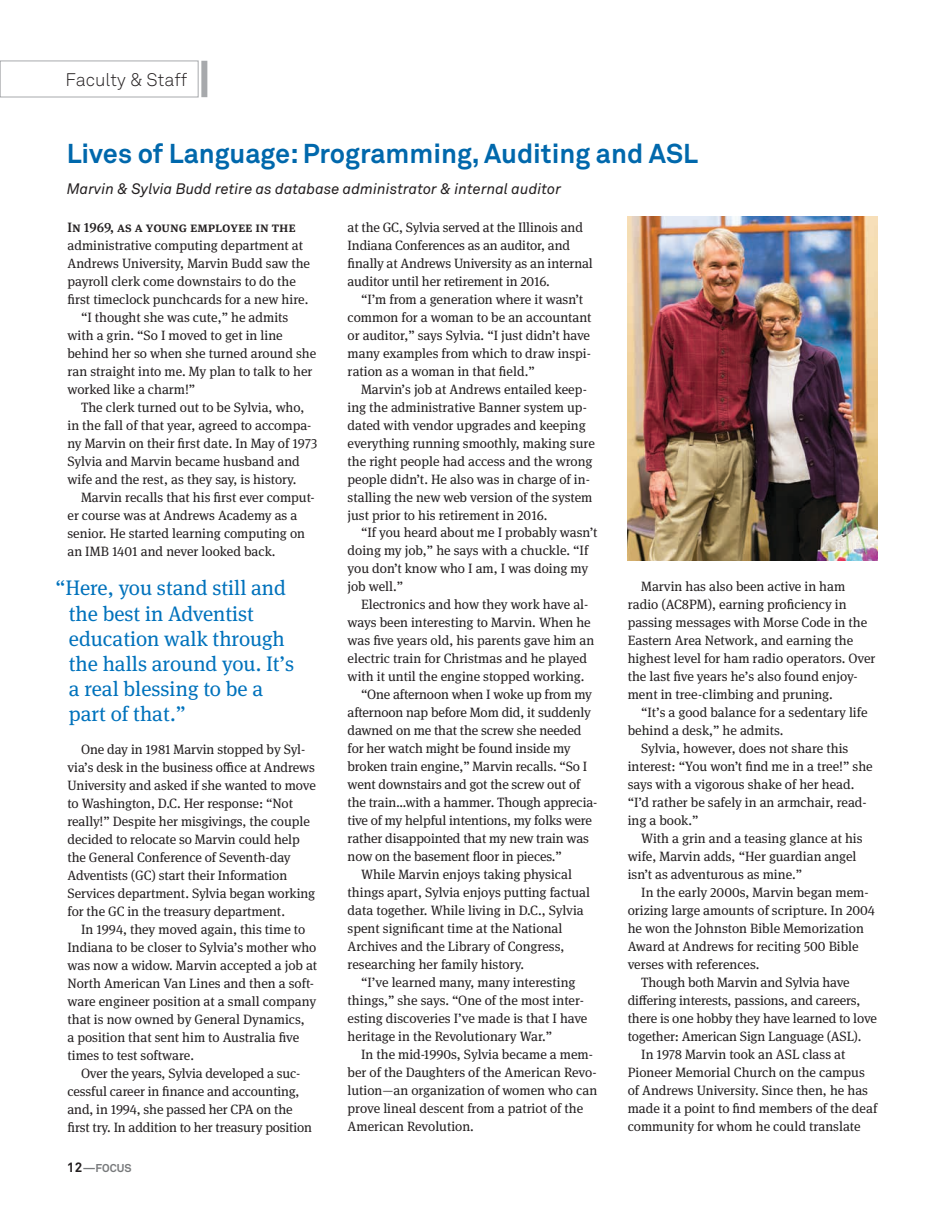
<style>
.page{position:relative;width:945px;height:1215px;background:#fff}
.page>*{position:absolute;margin:0;border:0;box-sizing:border-box;transform-origin:0 0}
.t1{font:700 27px "Akkurat Pro";color:#0068ac}
.t2{font:21px/25.2px "Meta Serif Pro";color:#0072bc}
.t3{font:18px "Akkurat Light Pro";color:#231f20}
.t4{font:italic 15px "Akkurat Pro";color:#231f20}
.t5{font:13.5px/18px "Meta Serif Pro";letter-spacing:-.005em;color:#231f20}
.t6{font:500 13.5px "Meta Serif Pro";color:#231f20}
.t7{font:700 11.25px "Akkurat Pro";color:#77797b}
.s1{font-size:13.5px;color:#231f20}
</style>
<div class="page">
<img style="left:628px;top:216px;width:250px;height:344px">
<div style="left:0;top:61px;width:198px;height:36px;border:1px solid #a7a9ac"></div>
<div style="left:201px;top:61px;width:6px;height:36px;background:#a7a9ac"></div>
<h3 class="t3" style="left:65px;top:69px;width:123px">Faculty &amp; Staff</h3>
<h1 class="t1" style="left:67px;top:137px;width:633px">Lives of Language: Programming, Auditing and ASL</h1>
<p class="t4" style="left:67px;top:180px;width:496px">Marvin &amp; Sylvia Budd retire as database administrator &amp; internal auditor</p>
<p class="t6" style="left:68px;top:217px;width:230px">In 1969, as a young employee in the</p>
<p class="t5" style="left:68px;top:235px;width:237px">administrative computing department at</p>
<p class="t5" style="left:68px;top:253px;width:244px">Andrews University, Marvin Budd saw the</p>
<p class="t5" style="left:68px;top:271px;width:230px">payroll clerk come downstairs to do the</p>
<p class="t5" style="left:68px;top:289px;width:242px">first timeclock punchcards for a new hire.</p>
<p class="t5" style="left:81px;top:307px;width:209px">“I thought she was cute,” he admits</p>
<p class="t5" style="left:68px;top:325px;width:217px">with a grin. “So I moved to get in line</p>
<p class="t5" style="left:68px;top:343px;width:250px">behind her so when she turned around she</p>
<p class="t5" style="left:68px;top:361px;width:246px">ran straight into me. My plan to talk to her</p>
<p class="t5" style="left:68px;top:379px;width:129px">worked like a charm!”</p>
<p class="t5" style="left:81px;top:397px;width:225px">The clerk turned out to be Sylvia, who,</p>
<p class="t5" style="left:68px;top:415px;width:246px">in the fall of that year, agreed to accompa-</p>
<p class="t5" style="left:68px;top:433px;width:251px">ny Marvin on their first date. In May of 1973</p>
<p class="t5" style="left:68px;top:451px;width:234px">Sylvia and Marvin became husband and</p>
<p class="t5" style="left:68px;top:469px;width:231px">wife and the rest, as they say, is history.</p>
<p class="t5" style="left:81px;top:487px;width:235px">Marvin recalls that his first ever comput-</p>
<p class="t5" style="left:68px;top:505px;width:231px">er course was at Andrews Academy as a</p>
<p class="t5" style="left:68px;top:523px;width:239px">senior. He started learning computing on</p>
<p class="t5" style="left:68px;top:541px;width:210px">an IMB 1401 and never looked back.</p>
<h2 class="t2" style="left:69px;top:574px;width:227px;text-indent:-14px">“Here, you stand still and the best in Adventist education walk through the halls around you. It’s a real blessing to be a part of that.”</h2>
<p class="t5" style="left:68px;top:739px;width:250px;text-indent:14px">One day in 1981 Marvin stopped by Syl&shy;via’s desk in the business office at Andrews University and asked if she wanted to move to Washington, D.C. Her response: “Not really!” Despite her misgivings, the couple decided to relocate so Marvin could help the General Conference of Seventh-day Adventists (GC) start their Information Services department. Sylvia began working for the GC in the treasury department.</p>
<p class="t5" style="left:68px;top:919px;width:251px;text-indent:14px">In 1994, they moved again, this time to Indiana to be closer to Sylvia’s mother who was now a widow. Marvin accepted a job at North American Van Lines and then a soft&shy;ware engineer position at a small company that is now owned by General Dynamics,<br>a position that sent him to Australia five times to test software.</p>
<p class="t5" style="left:68px;top:1063px;width:246px;text-indent:14px">Over the years, Sylvia developed a suc&shy;cessful career in finance and accounting, and, in 1994, she passed her CPA on the first try. In addition to her treasury position</p>
<p class="t7" style="left:67px;top:1161px;width:66px"><span class="s1">12</span>—FOCUS</p>
<p class="t5" style="left:348px;top:217px;width:247px">at the GC, Sylvia served at the Illinois and Indiana Conferences as an auditor, and finally at Andrews University as an internal auditor until her retirement in 2016.</p>
<p class="t5" style="left:348px;top:289px;width:246px;text-indent:14px">“I’m from a generation where it wasn’t common for a woman to be an accountant or auditor,” says Sylvia. “I just didn’t have many examples from which to draw inspi&shy;ration as a woman in that field.”</p>
<p class="t5" style="left:348px;top:379px;width:249px;text-indent:14px">Marvin’s job at Andrews entailed keep&shy;ing the administrative Banner system up&shy;dated with vendor upgrades and keeping everything running smoothly, making sure the right people had access and the wrong people didn’t. He also was in charge of in&shy;stalling the new web version of the system just prior to his retirement in 2016.</p>
<p class="t5" style="left:348px;top:523px;width:251px;text-indent:14px">“If you heard about me I probably wasn’t doing my job,” he says with a chuckle. “If you don’t know who I am, I was doing my job well.”</p>
<p class="t5" style="left:361px;top:595px;width:229px">Electronics and how they work have al-</p>
<p class="t5" style="left:348px;top:613px;width:245px">ways been interesting to Marvin. When he</p>
<p class="t5" style="left:348px;top:631px;width:248px">was five years old, his parents gave him an</p>
<p class="t5" style="left:348px;top:649px;width:241px">electric train for Christmas and he played</p>
<p class="t5" style="left:348px;top:667px;width:238px">with it until the engine stopped working.</p>
<p class="t5" style="left:361px;top:685px;width:232px">“One afternoon when I woke up from my</p>
<p class="t5" style="left:348px;top:703px;width:245px">afternoon nap before Mom did, it suddenly</p>
<p class="t5" style="left:348px;top:721px;width:235px">dawned on me that the screw she needed</p>
<p class="t5" style="left:348px;top:739px;width:225px">for her watch might be found inside my</p>
<p class="t5" style="left:348px;top:757px;width:241px">broken train engine,” Marvin recalls. “So I</p>
<p class="t5" style="left:348px;top:775px;width:234px">went downstairs and got the screw out of</p>
<p class="t5" style="left:348px;top:793px;width:251px">the train…with a hammer. Though apprecia-</p>
<p class="t5" style="left:348px;top:811px;width:246px">tive of my helpful intentions, my folks were</p>
<p class="t5" style="left:348px;top:829px;width:243px">rather disappointed that my new train was</p>
<p class="t5" style="left:348px;top:847px;width:216px">now on the basement floor in pieces.”</p>
<p class="t5" style="left:361px;top:865px;width:213px">While Marvin enjoys taking physical</p>
<p class="t5" style="left:348px;top:883px;width:244px">things apart, Sylvia enjoys putting factual</p>
<p class="t5" style="left:348px;top:901px;width:238px">data together. While living in D.C., Sylvia</p>
<p class="t5" style="left:348px;top:919px;width:216px">spent significant time at the National</p>
<p class="t5" style="left:348px;top:937px;width:218px">Archives and the Library of Congress,</p>
<p class="t5" style="left:348px;top:955px;width:178px">researching her family history.</p>
<p class="t5" style="left:361px;top:973px;width:216px">“I’ve learned many, many interesting</p>
<p class="t5" style="left:348px;top:991px;width:238px">things,” she says. “One of the most inter-</p>
<p class="t5" style="left:348px;top:1009px;width:241px">esting discoveries I’ve made is that I have</p>
<p class="t5" style="left:348px;top:1027px;width:206px">heritage in the Revolutionary War.”</p>
<p class="t5" style="left:361px;top:1045px;width:233px">In the mid-1990s, Sylvia became a mem-</p>
<p class="t5" style="left:348px;top:1063px;width:251px">ber of the Daughters of the American Revo-</p>
<p class="t5" style="left:348px;top:1081px;width:251px">lution—an organization of women who can</p>
<p class="t5" style="left:348px;top:1099px;width:237px">prove lineal descent from a patriot of the</p>
<p class="t5" style="left:348px;top:1117px;width:128px">American Revolution.</p>
<p class="t5" style="left:628px;top:577px;width:249px;text-indent:14px">Marvin has also been active in ham radio (AC8PM), earning proficiency in passing messages with Morse Code in the Eastern Area Network, and earning the highest level for ham radio operators. Over the last five years he’s also found enjoy&shy;ment in tree-climbing and pruning.</p>
<p class="t5" style="left:628px;top:703px;width:241px;text-indent:14px">“It’s a good balance for a sedentary life behind a desk,” he admits.</p>
<p class="t5" style="left:628px;top:739px;width:247px;text-indent:14px">Sylvia, however, does not share this interest: “You won’t find me in a tree!” she says with a vigorous shake of her head. “I’d rather be safely in an armchair, read&shy;ing a book.”</p>
<p class="t5" style="left:628px;top:829px;width:236px;text-indent:14px">With a grin and a teasing glance at his wife, Marvin adds, “Her guardian angel isn’t as adventurous as mine.”</p>
<p class="t5" style="left:641px;top:883px;width:229px">In the early 2000s, Marvin began mem-</p>
<p class="t5" style="left:628px;top:901px;width:249px">orizing large amounts of scripture. In 2004</p>
<p class="t5" style="left:628px;top:919px;width:238px">he won the Johnston Bible Memorization</p>
<p class="t5" style="left:628px;top:937px;width:233px">Award at Andrews for reciting 500 Bible</p>
<p class="t5" style="left:628px;top:955px;width:133px">verses with references.</p>
<p class="t5" style="left:641px;top:973px;width:210px">Though both Marvin and Sylvia have</p>
<p class="t5" style="left:628px;top:991px;width:234px">differing interests, passions, and careers,</p>
<p class="t5" style="left:628px;top:1009px;width:251px">there is one hobby they have learned to love</p>
<p class="t5" style="left:628px;top:1027px;width:235px">together: American Sign Language (ASL).</p>
<p class="t5" style="left:641px;top:1045px;width:206px">In 1978 Marvin took an ASL class at</p>
<p class="t5" style="left:628px;top:1063px;width:239px">Pioneer Memorial Church on the campus</p>
<p class="t5" style="left:628px;top:1081px;width:242px">of Andrews University. Since then, he has</p>
<p class="t5" style="left:628px;top:1099px;width:251px">made it a point to find members of the deaf</p>
<p class="t5" style="left:628px;top:1117px;width:234px">community for whom he could translate</p>
</div>
